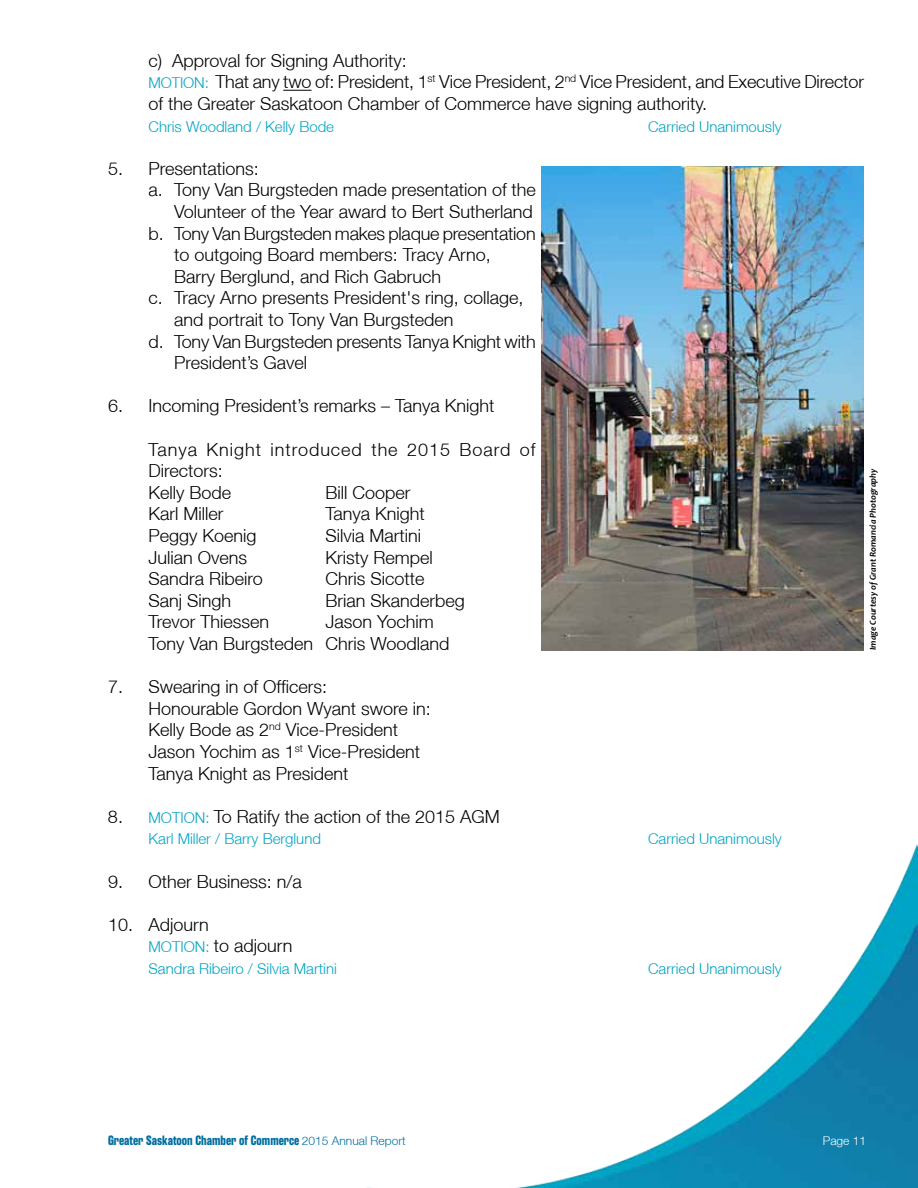
<style>
.page{position:relative;width:918px;height:1188px;background:#fff}
.page>*{position:absolute;margin:0;border:0;box-sizing:border-box;transform-origin:0 0}
.t1{font:300 18px/21.6px "Helvetica Neue LT";color:#000}
.t2{font:300 18px/21.6px "Helvetica Neue LT";letter-spacing:.055em;color:#000}
.t3{font:300 15px "Helvetica Neue LT";color:#00a4c4}
.t4{font:700 13.5px "Rama Gothic E";color:#006e9f}
.t5{font:300 12px "Helvetica Neue LT";color:#fff}
.t6{font:italic 700 9px "Candara";color:#000}
.s1{font-size:15px;color:#00a4c4}
.s2{font-family:"Helvetica Neue LT";font-weight:300;font-size:12px}
</style>
<div class="page">
<img style="left:368px;top:844px;width:550px;height:344px">
<svg style="left:283px;top:90px;width:29px;height:1px"></svg>
<img style="left:541px;top:166px;width:323px;height:484px">
<p class="t1" style="left:148px;top:49px;width:717px">c) Approval for Signing Authority:<br><span class="s1">MOTION:</span> That any two of: President, 1<sup>st</sup> Vice President, 2<sup>nd</sup> Vice President, and Executive Director of the Greater Saskatoon Chamber of Commerce have signing authority.</p>
<p class="t3" style="left:148px;top:117px;width:187px">Chris Woodland / Kelly Bode</p>
<p class="t3" style="left:648px;top:117px;width:135px">Carried Unanimously</p>
<p class="t1" style="left:108px;top:157px;width:152px">5. Presentations:</p>
<p class="t1" style="left:148px;top:179px;width:389px">a. Tony Van Burgsteden made presentation of the</p>
<p class="t1" style="left:174px;top:200px;width:360px">Volunteer of the Year award to Bert Sutherland</p>
<p class="t1" style="left:148px;top:222px;width:389px">b. Tony Van Burgsteden makes plaque presentation</p>
<p class="t1" style="left:174px;top:244px;width:318px">to outgoing Board members: Tracy Arno,</p>
<p class="t1" style="left:174px;top:265px;width:269px">Barry Berglund, and Rich Gabruch</p>
<p class="t1" style="left:148px;top:287px;width:376px">c. Tracy Arno presents President's ring, collage,</p>
<p class="t1" style="left:174px;top:308px;width:281px">and portrait to Tony Van Burgsteden</p>
<p class="t1" style="left:148px;top:330px;width:389px">d. Tony Van Burgsteden presents Tanya Knight with</p>
<p class="t1" style="left:174px;top:352px;width:135px">President’s Gavel</p>
<p class="t1" style="left:108px;top:395px;width:388px">6. Incoming President’s remarks – Tanya Knight</p>
<p class="t2" style="left:148px;top:438px;width:389px">Tanya Knight introduced the 2015 Board of<br>Directors:<br>Kelly Bode</p>
<p class="t6" style="left:867px;top:650px;width:183px;rotate:-90deg">Image Courtesy of Grant Romancia Photography</p>
<p class="t1" style="left:325px;top:481px;width:87px">Bill Cooper</p>
<p class="t1" style="left:148px;top:503px;width:77px">Karl Miller</p>
<p class="t1" style="left:325px;top:503px;width:101px">Tanya Knight</p>
<p class="t1" style="left:148px;top:524px;width:110px">Peggy Koenig</p>
<p class="t1" style="left:325px;top:524px;width:97px">Silvia Martini</p>
<p class="t1" style="left:148px;top:546px;width:100px">Julian Ovens</p>
<p class="t1" style="left:325px;top:546px;width:109px">Kristy Rempel</p>
<p class="t1" style="left:148px;top:568px;width:116px">Sandra Ribeiro</p>
<p class="t1" style="left:325px;top:568px;width:101px">Chris Sicotte</p>
<p class="t1" style="left:148px;top:589px;width:84px">Sanj Singh</p>
<p class="t1" style="left:325px;top:589px;width:141px">Brian Skanderbeg</p>
<p class="t1" style="left:148px;top:611px;width:122px">Trevor Thiessen</p>
<p class="t1" style="left:148px;top:611px;width:303px;text-indent:177px">Jason Yochim<br>Tony Van Burgsteden Chris Woodland</p>
<p class="t1" style="left:148px;top:676px;width:284px;text-indent:-40px">7. Swearing in of Officers:<br>Honourable Gordon Wyant swore in:<br>Kelly Bode as 2<sup>nd</sup> Vice-President<br>Jason Yochim as 1<sup>st</sup> Vice-President<br>Tanya Knight as President</p>
<p class="t1" style="left:108px;top:805px;width:393px">8. <span class="s1">MOTION:</span> To Ratify the action of the 2015 AGM</p>
<p class="t3" style="left:148px;top:830px;width:174px">Karl Miller / Barry Berglund</p>
<p class="t3" style="left:648px;top:830px;width:135px">Carried Unanimously</p>
<p class="t1" style="left:108px;top:870px;width:195px">9. Other Business: n/a</p>
<p class="t1" style="left:148px;top:913px;width:145px;text-indent:-40px">10. Adjourn<br><span class="s1">MOTION:</span> to adjourn</p>
<p class="t3" style="left:148px;top:960px;width:190px">Sandra Ribeiro / Silvia Martini</p>
<p class="t3" style="left:648px;top:960px;width:135px">Carried Unanimously</p>
<p class="t4" style="left:108px;top:1133px;width:299px">Greater Saskatoon Chamber of Commerce <span class="s2">2015 Annual Report</span></p>
<p class="t5" style="left:823px;top:1133px;width:45px">Page 11</p>
</div>
